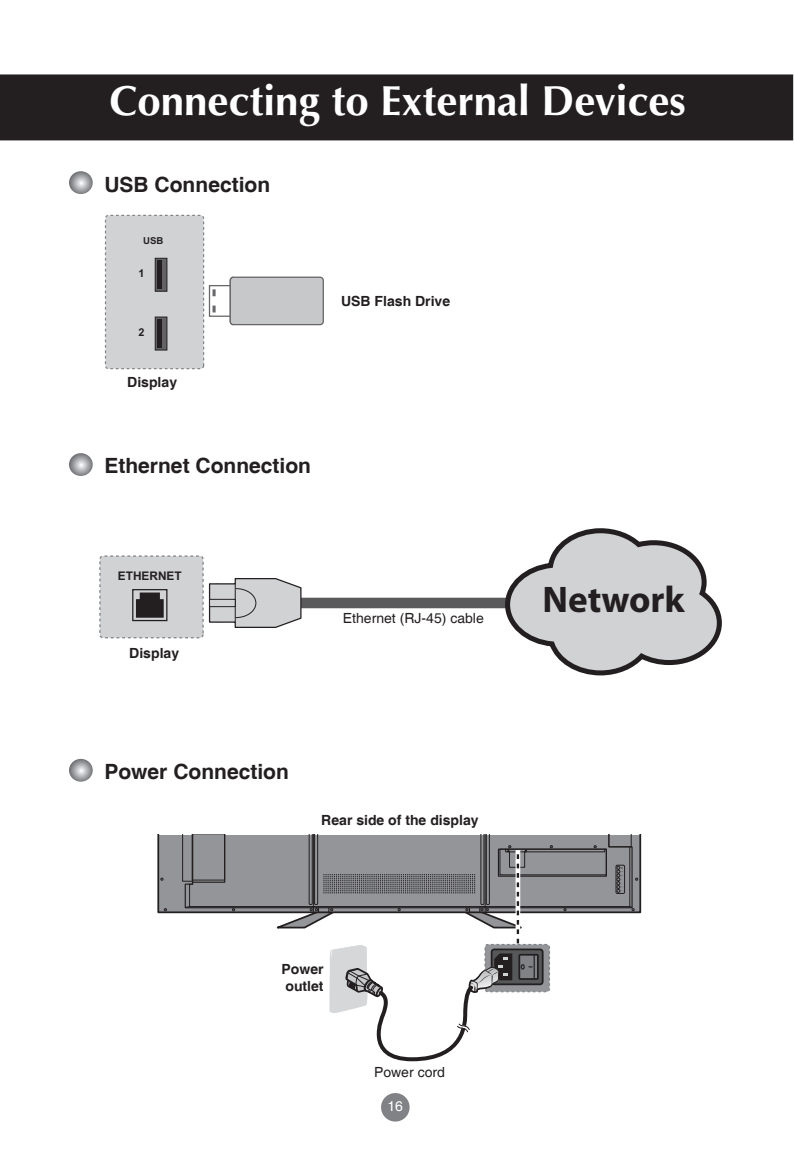
<style>
.page{position:relative;width:794px;height:1165px;background:#fff}
.page>*{position:absolute;margin:0;border:0;box-sizing:border-box;transform-origin:0 0}
.Header_1{font:700 42px "Optima LT Std";color:#fff}
.t1{font:700 37.1px "Myriad";color:#231f20}
.Title-bold{font:700 21px "Helvetica";color:#231f20}
.Body{font:700 14px/16.8px "Helvetica";color:#231f20}
.Body-2{font:14px "Helvetica";color:#231f20}
.t2{font:14px "Helvetica";color:#fff}
.t3{font:700 11.9px "Arial";color:#231f20}
.t4{font:700 10.85px "Arial";color:#231f20}
.t5{font:700 9.62px "Arial";color:#231f20}
</style>
<div class="page">
<div style="left:381px;top:1092px;width:28px;height:29px;background:#808285;border-radius:50%"></div>
<div style="left:0;top:74px;width:792px;height:66px;background:#231f20"></div>
<svg style="left:69px;top:758px;width:24px;height:23px"></svg>
<svg style="left:157px;top:834px;width:484px;height:79px;background:#858789"></svg>
<svg style="left:182px;top:834px;width:455px;height:227px"></svg>
<svg style="left:69px;top:171px;width:24px;height:23px"></svg>
<svg style="left:69px;top:453px;width:24px;height:23px"></svg>
<div style="left:105px;top:215px;width:98px;height:153px;background:#d1d2d4;border-radius:3px"></div>
<div style="left:105px;top:215px;width:99px;height:154px;border:1px dashed #808285;border-radius:3px"></div>
<div style="left:155px;top:258px;width:12px;height:34px;background:#636366;border:1px solid #231f20"></div>
<div style="left:157px;top:261px;width:5px;height:28px;background:#231f20"></div>
<div style="left:155px;top:316px;width:12px;height:34px;background:#636366;border:1px solid #231f20"></div>
<div style="left:157px;top:319px;width:5px;height:28px;background:#231f20"></div>
<div style="left:209px;top:285px;width:37px;height:32px;background:#fff;border:1px solid #67676a"></div>
<svg style="left:229px;top:276px;width:95px;height:50px;background:#c1c2c4"></svg>
<svg style="left:212px;top:305px;width:3px;height:7px"></svg>
<svg style="left:212px;top:289px;width:3px;height:7px"></svg>
<div style="left:100px;top:556px;width:103px;height:81px;background:#d1d2d4;border-radius:3px"></div>
<div style="left:99px;top:555px;width:105px;height:83px;border:1px dashed #808285;border-radius:3px"></div>
<div style="left:301px;top:597px;width:214px;height:11px;background:#5a5a5d"></div>
<div style="left:132px;top:589px;width:35px;height:32px;border:1px solid #231f20"></div>
<svg style="left:136px;top:592px;width:28px;height:25px"></svg>
<svg style="left:208px;top:578px;width:94px;height:50px;background:#c4c5c6"></svg>
<svg style="left:502px;top:528px;width:219px;height:147px"></svg>
<p class="Header_1" style="left:109px;top:76px;width:577px">Connecting to External Devices</p>
<p class="Title-bold" style="left:104px;top:171px;width:167px">USB Connection</p>
<p class="t5" style="left:143px;top:235px;width:22px">USB</p>
<p class="t4" style="left:138px;top:267px;width:7px">1</p>
<p class="t4" style="left:138px;top:326px;width:7px">2</p>
<p class="Body" style="left:127px;top:374px;width:51px">Display</p>
<p class="Title-bold" style="left:104px;top:453px;width:208px">Ethernet Connection</p>
<p class="Body" style="left:341px;top:293px;width:110px">USB Flash Drive</p>
<p class="t3" style="left:118px;top:568px;width:65px">ETHERNET</p>
<p class="Body" style="left:129px;top:645px;width:51px">Display</p>
<p class="Body-2" style="left:343px;top:610px;width:142px">Ethernet (RJ-45) cable</p>
<p class="Title-bold" style="left:104px;top:758px;width:186px">Power Connection</p>
<p class="Body" style="left:321px;top:812px;width:159px">Rear side of the display</p>
<p class="Body" style="left:281px;top:961px;width:44px">Power outlet</p>
<p class="Body-2" style="left:374px;top:1064px;width:72px">Power cord</p>
<p class="t2" style="left:387px;top:1098px;width:17px">16</p>
<p class="t1" style="left:542px;top:580px;width:144px">Network</p>
</div>
